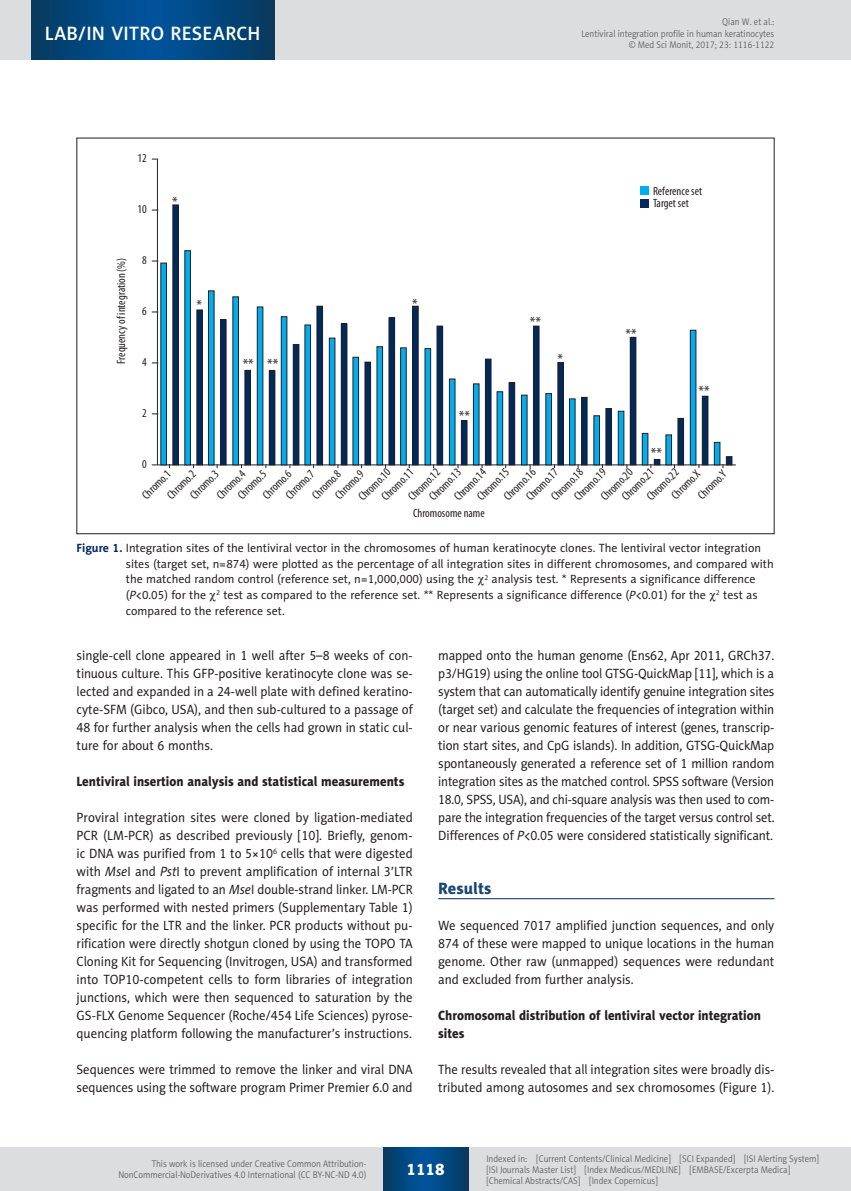
<style>
.page{position:relative;width:851px;height:1191px;background:#fff}
.page>*{position:absolute;margin:0;border:0;box-sizing:border-box;transform-origin:0 0}
.t1{font:19.5px "Naomi Sans EFN Medium";letter-spacing:.015em;color:#fff}
.MSM_Headline_1{font:16.5px "Naomi Sans EFN Heavy";color:#1a4574}
.t2{font:16.5px "Naomi Sans EFN Heavy";color:#fff}
.t3{font:condensed 15px "Myriad Pro";color:#231f20}
.MSM_Body{font:13.5px/18px "Naomi Sans EFN";letter-spacing:-.005em;color:#231f20;text-align:justify;scale:.95 1}
.MSM_Body-2{font:13.5px/18px "Naomi Sans EFN";letter-spacing:-.005em;color:#231f20;text-align:justify;scale:.96 1}
.MSM_Headline_2{font:13.5px/18px "Naomi Sans EFN Heavy";color:#231f20;scale:.95 1}
.MSM_Body-3{font:13.5px/18px "Naomi Sans EFN";letter-spacing:-.005em;color:#231f20;scale:.94 1}
.MSM_Rycina_tytul{font:12px/15.8px "Naomi Sans EFN";color:#231f20}
.t4{font:condensed 12px/17.7px "Myriad Pro";color:#231f20}
.MSM_pagina_sygnatura{font:9.75px/11.2px "Naomi Sans EFN Light";color:#57585a;scale:.9 1}
.MSM_pagina_zywa{font:9.75px/11.2px "Naomi Sans EFN Light";color:#57585a;text-align:right;scale:.9 1}
.s1{font-weight:700;color:#00295c}
.s2{font-family:"Standard Sym L"}
.s3{font-style:italic}
</style>
<div class="page">
<hr style="left:438px;top:898px;width:336px;height:1px;background:#00295c">
<hr style="left:152px;top:464px;width:583px;height:1px;background:#231f20">
<div style="left:160px;top:263px;width:7px;height:202px;background:#00aeef;border:1px solid #231f20"></div>
<div style="left:640px;top:186px;width:8px;height:9px;background:#00aeef"></div>
<svg style="left:169px;top:204px;width:554px;height:265px"></svg>
<div style="left:713px;top:442px;width:7px;height:23px;background:#00aeef;border:1px solid #231f20"></div>
<div style="left:725px;top:456px;width:7px;height:9px;background:#00295c;border:1px solid #231f20"></div>
<div style="left:640px;top:199px;width:8px;height:8px;background:#00295c"></div>
<hr style="left:157px;top:159px;width:1px;height:306px;background:#231f20">
<div style="left:0;top:1148px;width:850px;height:43px;background:#dcdddf"></div>
<svg style="left:383px;top:1147px;width:85px;height:43px;background:#02477e"></svg>
<div style="left:0;top:0;width:850px;height:60px;background:#dcdddf"></div>
<hr style="left:850px;top:0;width:1px;height:60px;background:#dcdddf">
<svg style="left:32px;top:0;width:242px;height:60px;background:#02477f"></svg>
<h1 class="t1" style="left:45px;top:22px;width:217px">LAB/IN VITRO RESEARCH</h1>
<p class="t4" style="left:137px;top:150px;width:11px">12</p>
<p class="t4" style="left:137px;top:201px;width:11px">10</p>
<p class="t4" style="left:113px;top:364px;width:107px;rotate:-90deg">Frequency of integration (%)</p>
<p class="t4" style="left:142px;top:252px;width:6px">8</p>
<p class="t4" style="left:142px;top:303px;width:6px">6</p>
<p class="t4" style="left:142px;top:354px;width:6px">4</p>
<p class="t4" style="left:142px;top:405px;width:6px">2</p>
<p class="t3" style="left:172px;top:194px;width:7px">*</p>
<p class="t3" style="left:197px;top:296px;width:7px">*</p>
<p class="t3" style="left:412px;top:295px;width:7px">*</p>
<p class="t3" style="left:242px;top:356px;width:37px">** **</p>
<p class="t3" style="left:458px;top:408px;width:13px">**</p>
<p class="MSM_pagina_zywa" style="left:581px;top:16px;width:216px">Qian W. et al.:<br>Lentiviral integration profile in human keratinocytes</p>
<p class="MSM_pagina_sygnatura" style="left:628px;top:39px;width:163px">© Med Sci Monit, 2017; 23: 1116-1122</p>
<p class="t3" style="left:529px;top:314px;width:13px">**</p>
<p class="t3" style="left:557px;top:350px;width:7px">*</p>
<p class="t4" style="left:653px;top:185px;width:51px;line-height:12px">Reference set<br>Target set</p>
<p class="t3" style="left:625px;top:326px;width:13px">**</p>
<p class="t3" style="left:650px;top:445px;width:13px">**</p>
<p class="t3" style="left:698px;top:383px;width:13px">**</p>
<p class="t4" style="left:142px;top:456px;width:6px">0</p>
<p class="t4" style="left:462px;top:481px;width:41px;line-height:16.2px;text-indent:-16px;rotate:-45deg">Chromo.14<br>Chromo.15</p>
<p class="t4" style="left:511px;top:482px;width:41px;line-height:15.9px;text-indent:-16px;rotate:-45deg">Chromo.16<br>Chromo.17</p>
<p class="t4" style="left:342px;top:480px;width:41px;text-indent:-15px;rotate:-45deg">Chromo.9<br>Chromo.10</p>
<p class="t4" style="left:608px;top:483px;width:41px;line-height:14.9px;text-indent:-15px;rotate:-45deg">Chromo.20<br>Chromo.21</p>
<p class="t4" style="left:559px;top:481px;width:41px;line-height:16.2px;text-indent:-16px;rotate:-45deg">Chromo.18<br>Chromo.19</p>
<p class="t4" style="left:390px;top:479px;width:41px;line-height:18.8px;text-indent:-19px;rotate:-45deg">Chromo.11<br>Chromo.12</p>
<p class="t4" style="left:656px;top:480px;width:37px;line-height:16.2px;text-indent:-19px;rotate:-45deg">Chromo.22<br>Chromo.X</p>
<p class="t4" style="left:425px;top:492px;width:41px;rotate:-45deg">Chromo.13</p>
<p class="t4" style="left:413px;top:504px;width:73px">Chromosome name</p>
<p class="t4" style="left:693px;top:491px;width:37px;rotate:-45deg">Chromo.Y</p>
<p class="t4" style="left:199px;top:477px;width:37px;line-height:18.8px;text-indent:-19px;rotate:-45deg">Chromo.3<br>Chromo.4</p>
<p class="t4" style="left:246px;top:478px;width:37px;text-indent:-18px;rotate:-45deg">Chromo.5<br>Chromo.6</p>
<p class="t4" style="left:294px;top:477px;width:37px;line-height:18.8px;text-indent:-19px;rotate:-45deg">Chromo.7<br>Chromo.8</p>
<p class="t4" style="left:150px;top:478px;width:37px;text-indent:-18px;rotate:-45deg">Chromo.1<br>Chromo.2</p>
<p class="MSM_Rycina_tytul" style="left:126px;top:540px;width:649px;text-indent:-49px"><span class="s1">Figure 1.</span> Integration sites of the lentiviral vector in the chromosomes of human keratinocyte clones. The lentiviral vector integration sites (target set, n=874) were plotted as the percentage of all integration sites in different chromosomes, and compared with the matched random control (reference set, n=1,000,000) using the <span class="s2">C</span><sup>2</sup> analysis test. * Represents a significance difference (<span class="s3">P</span>&lt;0.05) for the <span class="s2">C</span><sup>2</sup> test as compared to the reference set. ** Represents a significance difference (<span class="s3">P</span>&lt;0.01) for the <span class="s2">C</span><sup>2</sup> test as compared to the reference set.</p>
<p class="MSM_Body" style="left:77px;top:646px;width:355px">single-cell clone appeared in 1 well after 5–8 weeks of con&shy;tinuous culture. This GFP-positive keratinocyte clone was se&shy;lected and expanded in a 24-well plate with defined keratino&shy;cyte-SFM (Gibco, USA), and then sub-cultured to a passage of 48 for further analysis when the cells had grown in static cul&shy;ture for about 6 months.</p>
<p class="MSM_Headline_2" style="left:77px;top:772px;width:346px">Lentiviral insertion analysis and statistical measurements</p>
<p class="MSM_Body-2" style="left:77px;top:808px;width:352px">Proviral integration sites were cloned by ligation-mediated PCR (LM-PCR) as described previously [10]. Briefly, genom&shy;ic DNA was purified from 1 to 5×10<sup>6</sup> cells that were digested with <span class="s3">Mse</span>I and <span class="s3">Pst</span>I to prevent amplification of internal 3’LTR fragments and ligated to an <span class="s3">Mse</span>I double-strand linker. LM-PCR was performed with nested primers (Supplementary Table 1) specific for the LTR and the linker. PCR products without pu&shy;rification were directly shotgun cloned by using the TOPO TA Cloning Kit for Sequencing (Invitrogen, USA) and transformed into TOP10-competent cells to form libraries of integration junctions, which were then sequenced to saturation by the GS-FLX Genome Sequencer (Roche/454 Life Sciences) pyrose&shy;quencing platform following the manufacturer’s instructions.</p>
<p class="MSM_Body" style="left:77px;top:1060px;width:355px">Sequences were trimmed to remove the linker and viral DNA sequences using the software program Primer Premier 6.0 and</p>
<p class="MSM_Body" style="left:438px;top:646px;width:355px">mapped onto the human genome (Ens62, Apr 2011, GRCh37. p3/HG19) using the online tool GTSG-QuickMap [11], which is a system that can automatically identify genuine integration sites (target set) and calculate the frequencies of integration within or near various genomic features of interest (genes, transcrip&shy;tion start sites, and CpG islands). In addition, GTSG-QuickMap spontaneously generated a reference set of 1 million random integration sites as the matched control. SPSS software (Version 18.0, SPSS, USA), and chi-square analysis was then used to com&shy;pare the integration frequencies of the target versus control set.<br>Differences of <span class="s3">P</span>&lt;0.05 were considered statistically significant.</p>
<p class="MSM_Headline_1" style="left:438px;top:878px;width:55px">Results</p>
<p class="MSM_Body" style="left:438px;top:916px;width:355px">We sequenced 7017 amplified junction sequences, and only 874 of these were mapped to unique locations in the human genome. Other raw (unmapped) sequences were redundant and excluded from further analysis.</p>
<p class="MSM_Headline_2" style="left:438px;top:1006px;width:341px">Chromosomal distribution of lentiviral vector integration sites</p>
<p class="MSM_Body-3" style="left:438px;top:1060px;width:359px">The results revealed that all integration sites were broadly dis&shy;tributed among autosomes and sex chromosomes (Figure 1).</p>
<p class="MSM_pagina_sygnatura" style="left:118px;top:1158px;width:277px;text-align:right">This work is licensed under Creative Common Attribution-<br>NonCommercial-NoDerivatives 4.0 International (CC BY-NC-ND 4.0)</p>
<p class="t2" style="left:406px;top:1159px;width:40px">1118</p>
<p class="MSM_pagina_sygnatura" style="left:486px;top:1152px;width:371px">Indexed in: [Current Contents/Clinical Medicine] [SCI Expanded] [ISI Alerting System] [ISI Journals Master List] [Index Medicus/MEDLINE] [EMBASE/Excerpta Medica] [Chemical Abstracts/CAS] [Index Copernicus]</p>
</div>
